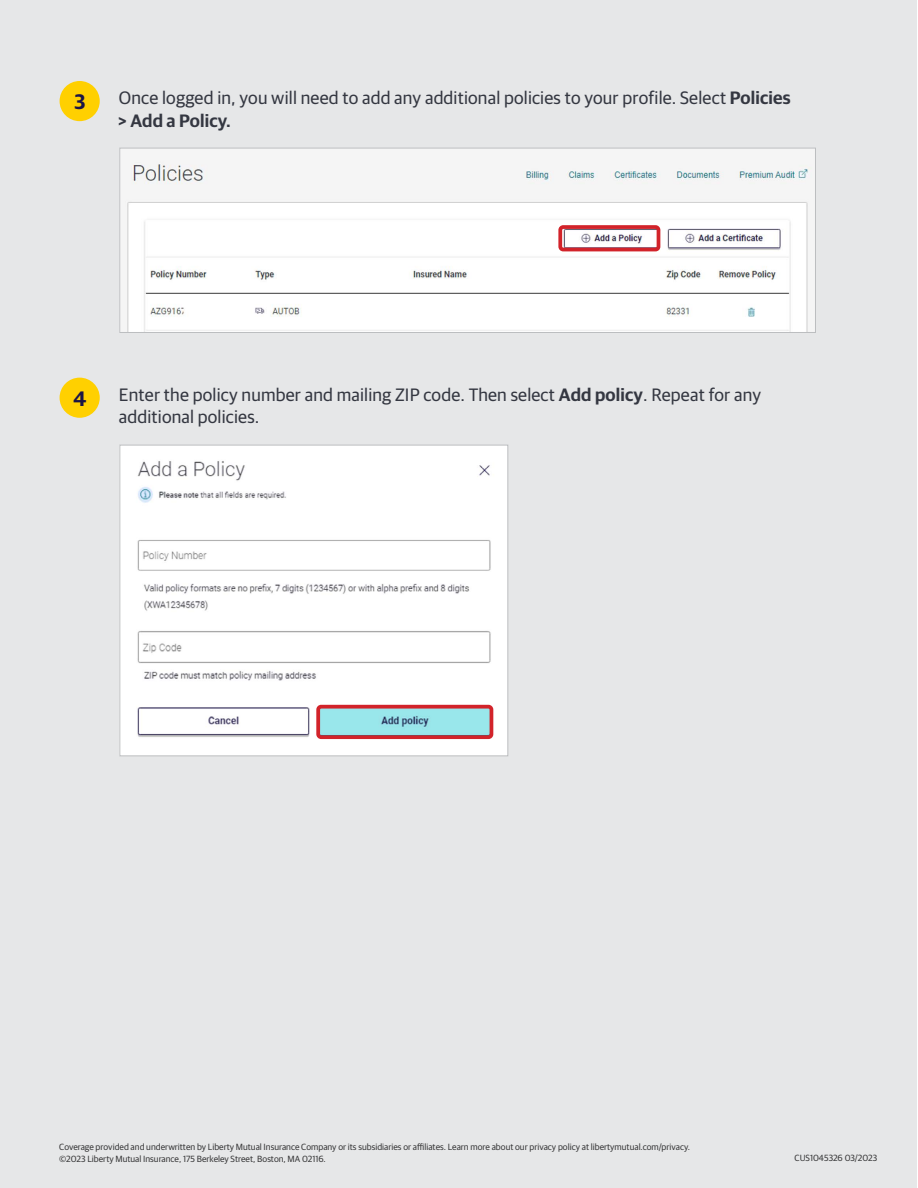
<style>
.page{position:relative;width:918px;height:1188px;background:#fff}
.page>*{position:absolute;margin:0;border:0;box-sizing:border-box;transform-origin:0 0}
.t1{font:600 21px "Guardian Sans";color:#1a1446}
.t2{font:18px/22.5px "Guardian Sans";letter-spacing:.01em;color:#343741}
.t3{font:9px/12px "Guardian Sans";color:#383839}
.s1{font-weight:600}
</style>
<div class="page">
<div style="left:1px;top:0;width:916px;height:1188px;background:#e6e7e8"></div>
<div style="left:60px;top:81px;width:40px;height:40px;background:#ffd000;border-radius:50%"></div>
<div style="left:60px;top:378px;width:40px;height:40px;background:#ffd000;border-radius:50%"></div>
<img style="left:122px;top:150px;width:692px;height:181px">
<div style="left:120px;top:148px;width:696px;height:185px;border:1px solid #bcbec0"></div>
<img style="left:122px;top:447px;width:384px;height:307px">
<div style="left:120px;top:445px;width:388px;height:311px;border:1px solid #bcbec0"></div>
<div style="left:558px;top:225px;width:102px;height:26px;border:4px solid #d2232a;border-radius:3px"></div>
<div style="left:316px;top:705px;width:177px;height:34px;border:4px solid #d2232a;border-radius:3px"></div>
<h1 class="t1" style="left:74px;top:87px;width:13px">3</h1>
<h2 class="t2" style="left:118px;top:85px;width:674px">Once logged in, you will need to add any additional policies to your profile. Select <span class="s1">Policies &gt; Add a Policy.</span></h2>
<h1 class="t1" style="left:74px;top:383px;width:14px">4</h1>
<h2 class="t2" style="left:119px;top:382px;width:644px">Enter the policy number and mailing ZIP code. Then select <span class="s1">Add policy</span>. Repeat for any additional policies.</h2>
<p class="t3" style="left:59px;top:1140px;width:632px">Coverage provided and underwritten by Liberty Mutual Insurance Company or its subsidiaries or affiliates. Learn more about our privacy policy at libertymutual.com/privacy. ©2023 Liberty Mutual Insurance, 175 Berkeley Street, Boston, MA 02116.</p>
<p class="t3" style="left:795px;top:1151px;width:84px">CUS1045326 03/2023</p>
</div>
